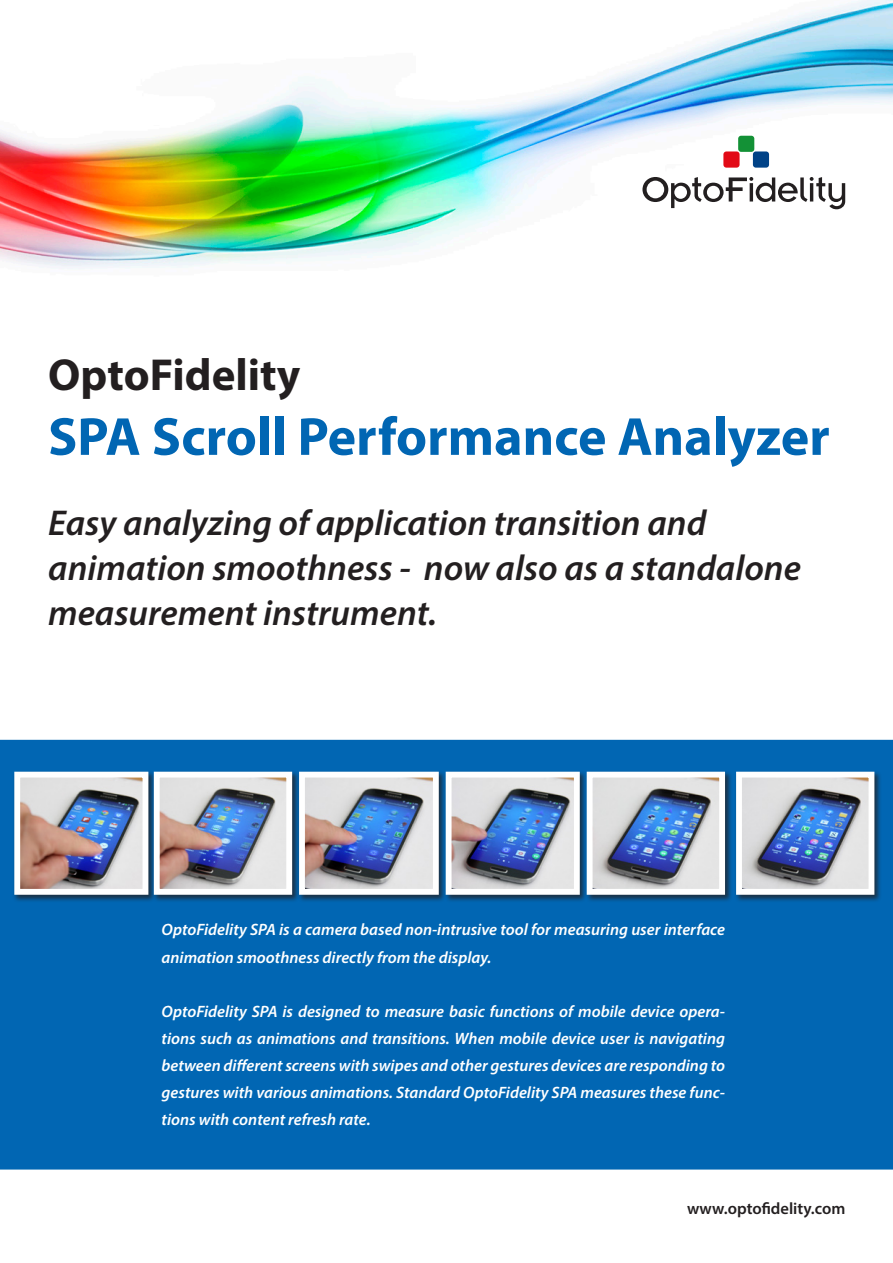
<style>
.page{position:relative;width:893px;height:1263px;background:#fff}
.page>*{position:absolute;margin:0;border:0;box-sizing:border-box;transform-origin:0 0}
.t1{font:700 54px "Myriad Pro";color:#0166b3}
.t2{font:700 45px "Myriad Pro";color:#231f20}
.Väliotsikko{font:italic 600 36px "Myriad Pro";color:#231f20}
.Väliotsikko-2{font:italic 600 16.5px/27px "Myriad Pro";color:#fff}
.Väliotsikko-3{font:600 16.5px "Myriad Pro";color:#231f20}
</style>
<div class="page">
<div style="left:0;top:740px;width:893px;height:429px;background:#0166b3"></div>
<img style="left:0;top:0;width:893px;height:269px">
<div style="left:723px;top:151px;width:17px;height:17px;background:#e20a16;border-radius:3px"></div>
<div style="left:738px;top:136px;width:16px;height:16px;background:#139136;border-radius:3px"></div>
<div style="left:753px;top:151px;width:16px;height:17px;background:#004287;border-radius:3px"></div>
<svg style="left:642px;top:177px;width:203px;height:32px"></svg>
<div style="left:13px;top:770px;width:143px;height:132px;background:#231f20;opacity:.75"></div>
<img style="left:21px;top:779px;width:120px;height:109px">
<div style="left:14px;top:772px;width:134px;height:123px;border:6px solid #fff"></div>
<div style="left:152px;top:770px;width:148px;height:132px;background:#231f20;opacity:.75"></div>
<img style="left:161px;top:779px;width:124px;height:109px">
<div style="left:154px;top:772px;width:138px;height:123px;border:6px solid #fff"></div>
<div style="left:297px;top:770px;width:149px;height:132px;background:#231f20;opacity:.75"></div>
<img style="left:306px;top:779px;width:126px;height:109px">
<div style="left:299px;top:772px;width:140px;height:123px;border:6px solid #fff"></div>
<div style="left:444px;top:770px;width:143px;height:132px;background:#231f20;opacity:.75"></div>
<img style="left:453px;top:779px;width:120px;height:109px">
<div style="left:446px;top:772px;width:134px;height:123px;border:6px solid #fff"></div>
<div style="left:585px;top:770px;width:147px;height:132px;background:#231f20;opacity:.75"></div>
<img style="left:594px;top:779px;width:124px;height:109px">
<div style="left:587px;top:772px;width:138px;height:123px;border:6px solid #fff"></div>
<div style="left:734px;top:770px;width:148px;height:132px;background:#231f20;opacity:.75"></div>
<img style="left:743px;top:779px;width:124px;height:109px">
<div style="left:736px;top:772px;width:138px;height:123px;border:6px solid #fff"></div>
<p class="t2" style="left:48px;top:345px;width:254px">OptoFidelity</p>
<p class="t1" style="left:48px;top:401px;width:783px">SPA Scroll Performance Analyzer</p>
<p class="Väliotsikko" style="left:48px;top:500px;width:660px">Easy analyzing of application transition and</p>
<p class="Väliotsikko" style="left:48px;top:545px;width:754px">animation smoothness - now also as a standalone</p>
<p class="Väliotsikko" style="left:48px;top:590px;width:391px">measurement instrument.</p>
<p class="Väliotsikko-2" style="left:162px;top:916px;width:565px">OptoFidelity SPA is a camera based non-intrusive tool for measuring user interface animation smoothness directly from the display.</p>
<p class="Väliotsikko-2" style="left:162px;top:997px;width:565px;text-align:justify">OptoFidelity SPA is designed to measure basic functions of mobile device opera&shy;tions such as animations and transitions. When mobile device user is navigating between different screens with swipes and other gestures devices are responding to gestures with various animations. Standard OptoFidelity SPA measures these func&shy;tions with content refresh rate.</p>
<p class="Väliotsikko-3" style="left:687px;top:1198px;width:160px">www.optofidelity.com</p>
</div>
